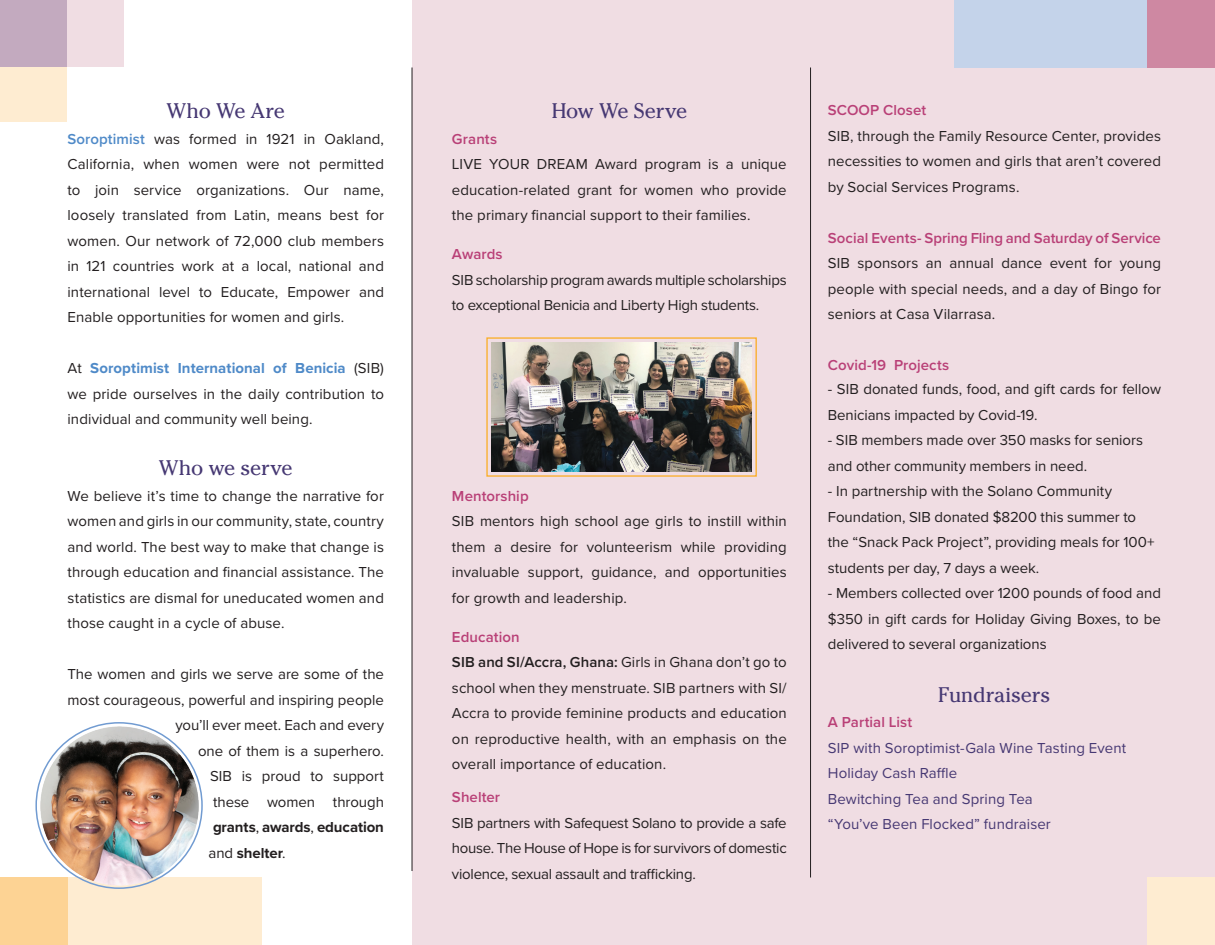
<style>
.page{position:relative;width:1215px;height:945px;background:#fff}
.page>*{position:absolute;margin:0;border:0;box-sizing:border-box;transform-origin:0 0}
.t1{font:21px "Cheltenham Std";letter-spacing:-.005em;color:#463873}
.t2{font:15px/25.5px "Proxima Nova";color:#231f20;text-align:justify}
.t3{font:600 15px "Proxima Nova";letter-spacing:.005em;color:#b94077}
.t4{font:15px/25.5px "Proxima Nova";letter-spacing:.01em;color:#463873}
.t5{font:15px/25.5px "Proxima Nova";letter-spacing:-.02em;color:#231f20}
.t6{font:700 15px "Proxima Nova";letter-spacing:-.005em;color:#231f20}
.s1{font-weight:600;color:#4f8ac8}
.s2{font-weight:700;color:#4f8ac8}
.s3{font-weight:400}
.s4{font-weight:600;color:#b94077}
.s5{font-weight:600}
</style>
<div class="page">
<div style="left:412px;top:0;width:803px;height:945px;background:#f0dde3"></div>
<div style="left:486px;top:337px;width:271px;height:140px;border:1px solid #faaf2c"></div>
<img style="left:492px;top:343px;width:260px;height:128px">
<div style="left:954px;top:0;width:261px;height:67px;background:#c4d3eb"></div>
<div style="left:1148px;top:878px;width:67px;height:67px;background:#feecd1"></div>
<div style="left:0;top:877px;width:261px;height:68px;background:#feecd1"></div>
<div style="left:1148px;top:0;width:67px;height:67px;background:#ce88a2"></div>
<div style="left:0;top:878px;width:68px;height:67px;background:#fdd394"></div>
<div style="left:0;top:0;width:67px;height:122px;background:#feecd1"></div>
<div style="left:0;top:0;width:124px;height:67px;background:#f0dde3"></div>
<div style="left:0;top:0;width:67px;height:67px;background:#c3aabf"></div>
<img style="left:32px;top:726px;width:171px;height:160px">
<hr style="left:412px;top:68px;width:1px;height:803px;background:#231f20">
<hr style="left:810px;top:68px;width:1px;height:810px;background:#231f20">
<h1 class="t1" style="left:167px;top:99px;width:119px">Who We Are</h1>
<p class="t2" style="left:68px;top:125px;width:318px"><span class="s1">Soroptimist</span> was formed in 1921 in Oakland, California, when women were not permitted to join service organizations. Our name, loosely translated from Latin, means best for women. Our network of 72,000 club members in 121 countries work at a local, national and international level to Educate, Empower and Enable opportunities for women and girls.</p>
<p class="t2" style="left:68px;top:355px;width:318px">At <span class="s2">Soroptimist International of Benicia</span> (SIB) we pride ourselves in the daily contribution to individual and community well being.</p>
<h1 class="t1" style="left:159px;top:456px;width:135px">Who we serve</h1>
<p class="t2" style="left:68px;top:482px;width:318px">We believe it’s time to change the narrative for women and girls in our community, state, country and world. The best way to make that change is through education and financial assistance. The statistics are dismal for uneducated women and those caught in a cycle of abuse.</p>
<p class="t2" style="left:68px;top:661px;width:318px">The women and girls we serve are some of the</p>
<p class="t2" style="left:68px;top:686px;width:318px">most courageous, powerful and inspiring people</p>
<p class="t2" style="left:176px;top:712px;width:210px">you’ll ever meet. Each and every</p>
<p class="t2" style="left:198px;top:737px;width:187px">one of them is a superhero.</p>
<p class="t2" style="left:210px;top:763px;width:175px">SIB is proud to support</p>
<p class="t2" style="left:213px;top:788px;width:172px">these women through</p>
<p class="t6" style="left:213px;top:816px;width:172px">grants<span class="s3">,</span> awards<span class="s3">,</span> education</p>
<p class="t6" style="left:208px;top:842px;width:78px"><span class="s3">and</span> shelter<span class="s3">.</span></p>
<h1 class="t1" style="left:552px;top:99px;width:137px">How We Serve</h1>
<p class="t3" style="left:452px;top:128px;width:47px">Grants</p>
<p class="t2" style="left:452px;top:151px;width:336px">LIVE YOUR DREAM Award program is a unique education-related grant for women who provide the primary financial support to their families.</p>
<p class="t3" style="left:452px;top:243px;width:52px">Awards</p>
<p class="t5" style="left:452px;top:266px;width:336px">SIB scholarship program awards multiple scholarships to exceptional Benicia and Liberty High students.</p>
<p class="t3" style="left:452px;top:485px;width:78px">Mentorship</p>
<p class="t2" style="left:452px;top:508px;width:336px">SIB mentors high school age girls to instill within them a desire for volunteerism while providing invaluable support, guidance, and opportunities for growth and leadership.</p>
<p class="t2" style="left:452px;top:623px;width:336px;text-align:left"><span class="s4">Education<br></span><span class="s5">SIB and SI/Accra, Ghana:</span> Girls in Ghana don’t go to school when they menstruate. SIB partners with SI/ Accra to provide feminine products and education on reproductive health, with an emphasis on the overall importance of education.</p>
<p class="t3" style="left:452px;top:786px;width:50px">Shelter</p>
<p class="t2" style="left:452px;top:809px;width:336px">SIB partners with Safequest Solano to provide a safe house. The House of Hope is for survivors of domestic violence, sexual assault and trafficking.</p>
<p class="t3" style="left:828px;top:99px;width:100px">SCOOP Closet</p>
<p class="t2" style="left:828px;top:122px;width:335px">SIB, through the Family Resource Center, provides necessities to women and girls that aren’t covered by Social Services Programs.</p>
<p class="t3" style="left:828px;top:227px;width:335px">Social Events- Spring Fling and Saturday of Service</p>
<p class="t2" style="left:828px;top:250px;width:335px">SIB sponsors an annual dance event for young people with special needs, and a day of Bingo for seniors at Casa Vilarrasa.</p>
<p class="t3" style="left:828px;top:354px;width:123px">Covid-19 Projects</p>
<p class="t2" style="left:828px;top:376px;width:335px">- SIB donated funds, food, and gift cards for fellow<br>Benicians impacted by Covid-19.</p>
<p class="t2" style="left:828px;top:427px;width:317px">- SIB members made over 350 masks for seniors and other community members in need.</p>
<p class="t2" style="left:828px;top:478px;width:328px;text-align:left">- In partnership with the Solano Community Foundation, SIB donated $8200 this summer to the “Snack Pack Project”, providing meals for 100+ students per day, 7 days a week.</p>
<p class="t2" style="left:828px;top:580px;width:335px">- Members collected over 1200 pounds of food and $350 in gift cards for Holiday Giving Boxes, to be delivered to several organizations</p>
<h1 class="t1" style="left:938px;top:682px;width:114px">Fundraisers</h1>
<p class="t3" style="left:828px;top:711px;width:86px">A Partial List</p>
<p class="t4" style="left:828px;top:734px;width:300px">SIP with Soroptimist-Gala Wine Tasting Event<br>Holiday Cash Raffle<br>Bewitching Tea and Spring Tea<br>“You’ve Been Flocked” fundraiser</p>
</div>
